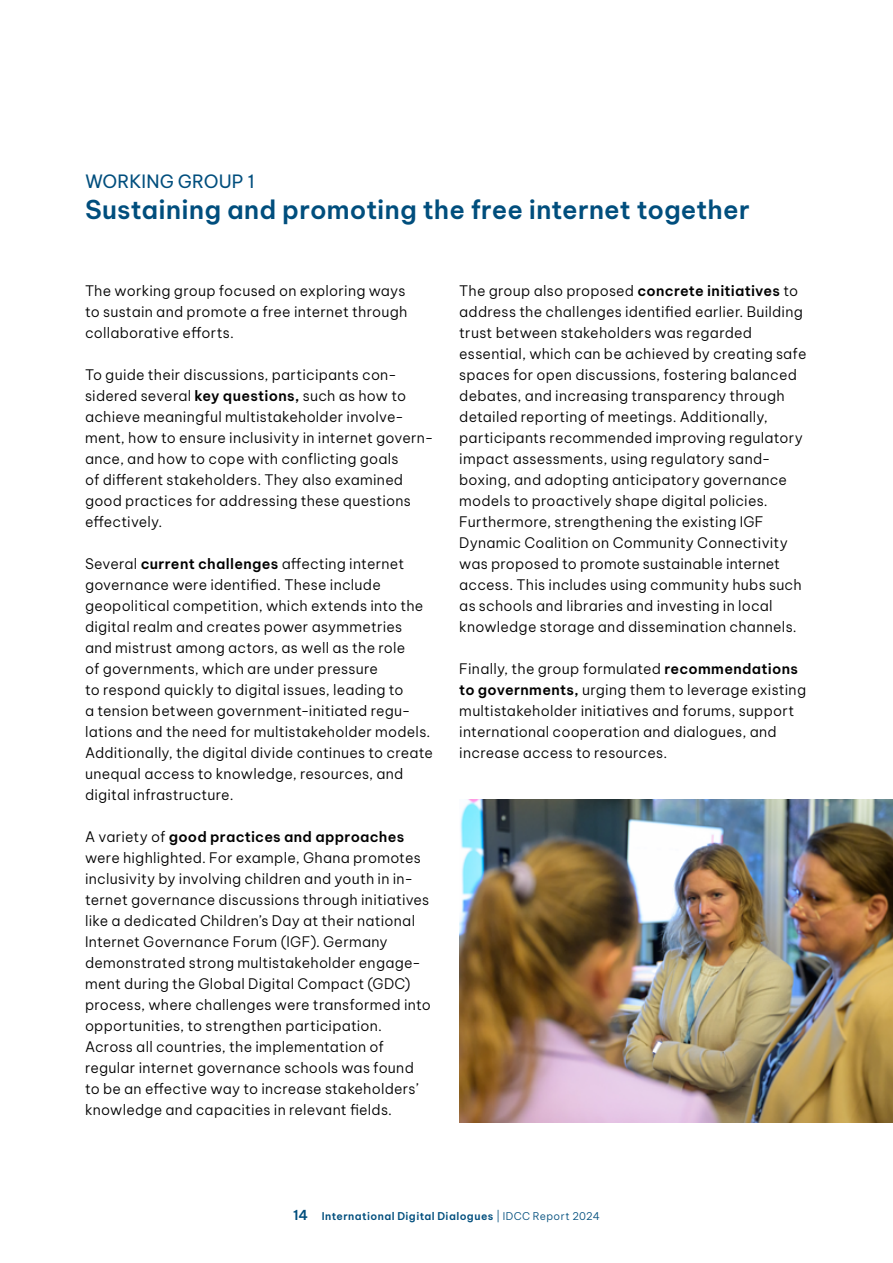
<style>
.page{position:relative;width:893px;height:1263px;background:#fff}
.page>*{position:absolute;margin:0;border:0;box-sizing:border-box;transform-origin:0 0}
.t1{font:600 25.5px "Be Vietnam Pro";letter-spacing:.01em;color:#004e7d}
.t2{font:18px "Be Vietnam Pro";letter-spacing:.005em;color:#004e7d}
.t3{font:300 14.25px/21px "Be Vietnam Pro";letter-spacing:.015em;color:#000}
.t4{font:600 10.5px "Be Vietnam Pro";letter-spacing:.04em;color:#004e7d}
.s1{font-weight:600}
.s2{font-size:13.5px}
.s3{font-weight:300}
</style>
<div class="page">
<img style="left:459px;top:800px;width:434px;height:322px">
<p class="t2" style="left:85px;top:166px;width:171px">WORKING GROUP 1</p>
<h1 class="t1" style="left:85px;top:188px;width:666px">Sustaining and promoting the free internet together</h1>
<p class="t3" style="left:85px;top:279px;width:324px">The working group focused on exploring ways to sustain and promote a free internet through collaborative efforts.</p>
<p class="t3" style="left:85px;top:363px;width:350px">To guide their discussions, participants con&shy;sidered several <span class="s1">key questions,</span> such as how to achieve meaningful multistakeholder involve&shy;ment, how to ensure inclusivity in internet govern&shy;ance, and how to cope with conflicting goals<br>of different stakeholders. They also examined good practices for addressing these questions effectively.</p>
<p class="t3" style="left:85px;top:552px;width:350px">Several <span class="s1">current challenges</span> affecting internet governance were identified. These include geopolitical competition, which extends into the digital realm and creates power asymmetries<br>and mistrust among actors, as well as the role<br>of governments, which are under pressure<br>to respond quickly to digital issues, leading to<br>a tension between government-initiated regu&shy;lations and the need for multistakeholder models.<br>Additionally, the digital divide continues to create unequal access to knowledge, resources, and digital infrastructure.</p>
<p class="t3" style="left:85px;top:825px;width:347px">A variety of <span class="s1">good practices and approaches </span>were highlighted. For example, Ghana promotes inclusivity by involving children and youth in in&shy;ternet governance discussions through initiatives like a dedicated Children’s Day at their national Internet Governance Forum (IGF). Germany demonstrated strong multistakeholder engage&shy;ment during the Global Digital Compact (GDC) process, where challenges were transformed into opportunities, to strengthen participation.<br>Across all countries, the implementation of regular internet governance schools was found to be an effective way to increase stakeholders’ knowledge and capacities in relevant fields.</p>
<p class="t3" style="left:459px;top:279px;width:349px">The group also proposed <span class="s1">concrete initiatives</span> to address the challenges identified earlier. Building trust between stakeholders was regarded essential, which can be achieved by creating safe spaces for open discussions, fostering balanced debates, and increasing transparency through detailed reporting of meetings. Additionally, participants recommended improving regulatory impact assessments, using regulatory sand&shy;boxing, and adopting anticipatory governance models to proactively shape digital policies.<br>Furthermore, strengthening the existing IGF Dynamic Coalition on Community Connectivity was proposed to promote sustainable internet access. This includes using community hubs such as schools and libraries and investing in local knowledge storage and dissemination channels.</p>
<p class="t3" style="left:459px;top:657px;width:348px">Finally, the group formulated <span class="s1">recommendations to governments,</span> urging them to leverage existing multistakeholder initiatives and forums, support international cooperation and dialogues, and increase access to resources.</p>
<p class="t4" style="left:293px;top:1207px;width:308px"><span class="s2">14</span> International Digital Dialogues <span class="s3">| IDCC Report 2024</span></p>
</div>
